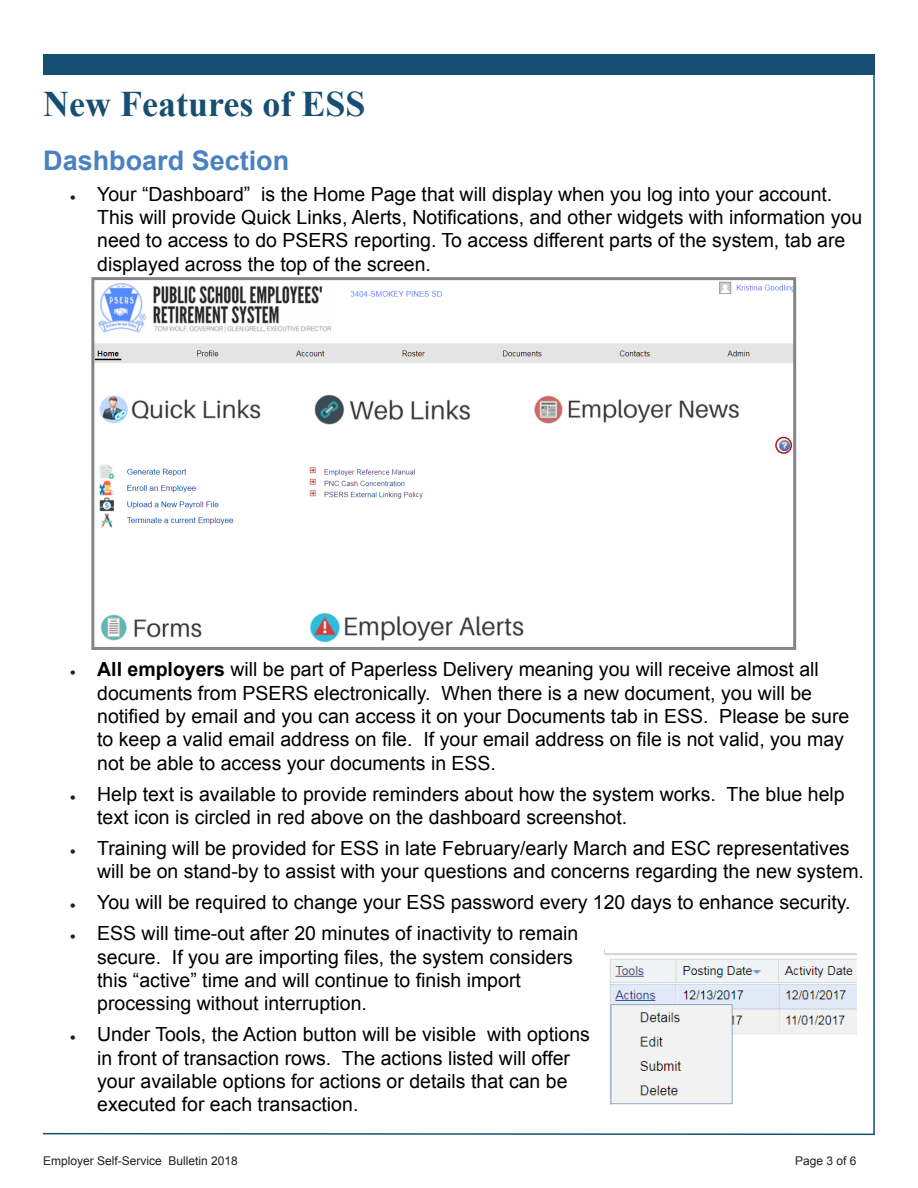
<style>
.page{position:relative;width:918px;height:1188px;background:#fff}
.page>*{position:absolute;margin:0;border:0;box-sizing:border-box;transform-origin:0 0}
.heading_1{font:700 36px "Times New Roman";color:#174f72}
.t1{font:700 27px "Arial";color:#4a81bf}
.t2{font:19.5px/23.4px "Arial";color:#000}
.t3{font:12px "Arial";color:#231f20}
.s1{color:#231f20}
.s2{font-weight:700}
</style>
<div class="page">
<hr style="left:873px;top:54px;width:2px;height:1081px;background:#174f72">
<svg style="left:42px;top:1132px;width:833px;height:4px"></svg>
<div style="left:43px;top:54px;width:832px;height:21px;background:#174f72"></div>
<img style="left:95px;top:281px;width:697px;height:362px">
<div style="left:91px;top:277px;width:705px;height:373px;border:3px solid #858585"></div>
<img style="left:604px;top:949px;width:252px;height:156px">
<div style="left:775px;top:437px;width:17px;height:17px;border:2px solid #c4121a;border-radius:50%"></div>
<p class="heading_1" style="left:43px;top:79px;width:324px">New Features of ESS</p>
<p class="t1" style="left:43px;top:142px;width:248px">Dashboard Section</p>
<p class="t2" style="left:97px;top:182px;width:767px;text-indent:-27px"><span class="s1">•</span> Your “Dashboard” is the Home Page that will display when you log into your account.<br>This will provide Quick Links, Alerts, Notifications, and other widgets with information you need to access to do PSERS reporting. To access different parts of the system, tab are displayed across the top of the screen.</p>
<p class="t2" style="left:97px;top:658px;width:754px;text-indent:-27px"><span class="s1">•</span> <span class="s2">All employers</span> will be part of Paperless Delivery meaning you will receive almost all documents from PSERS electronically. When there is a new document, you will be notified by email and you can access it on your Documents tab in ESS. Please be sure to keep a valid email address on file. If your email address on file is not valid, you may not be able to access your documents in ESS.</p>
<p class="t2" style="left:97px;top:782px;width:749px;text-indent:-27px"><span class="s1">•</span> Help text is available to provide reminders about how the system works. The blue help text icon is circled in red above on the dashboard screenshot.</p>
<p class="t2" style="left:97px;top:837px;width:768px;text-indent:-27px"><span class="s1">•</span> Training will be provided for ESS in late February/early March and ESC representatives will be on stand-by to assist with your questions and concerns regarding the new system.</p>
<p class="t2" style="left:70px;top:891px;width:782px"><span class="s1">•</span> You will be required to change your ESS password every 120 days to enhance security.</p>
<p class="t2" style="left:97px;top:922px;width:483px;text-indent:-27px"><span class="s1">•</span> ESS will time-out after 20 minutes of inactivity to remain secure. If you are importing files, the system considers this “active” time and will continue to finish import processing without interruption.</p>
<p class="t2" style="left:97px;top:1023px;width:494px;text-indent:-27px"><span class="s1">•</span> Under Tools, the Action button will be visible with options in front of transaction rows. The actions listed will offer your available options for actions or details that can be executed for each transaction.</p>
<p class="t3" style="left:43px;top:1153px;width:196px">Employer Self-Service Bulletin 2018</p>
<p class="t3" style="left:795px;top:1153px;width:63px">Page 3 of 6</p>
</div>
